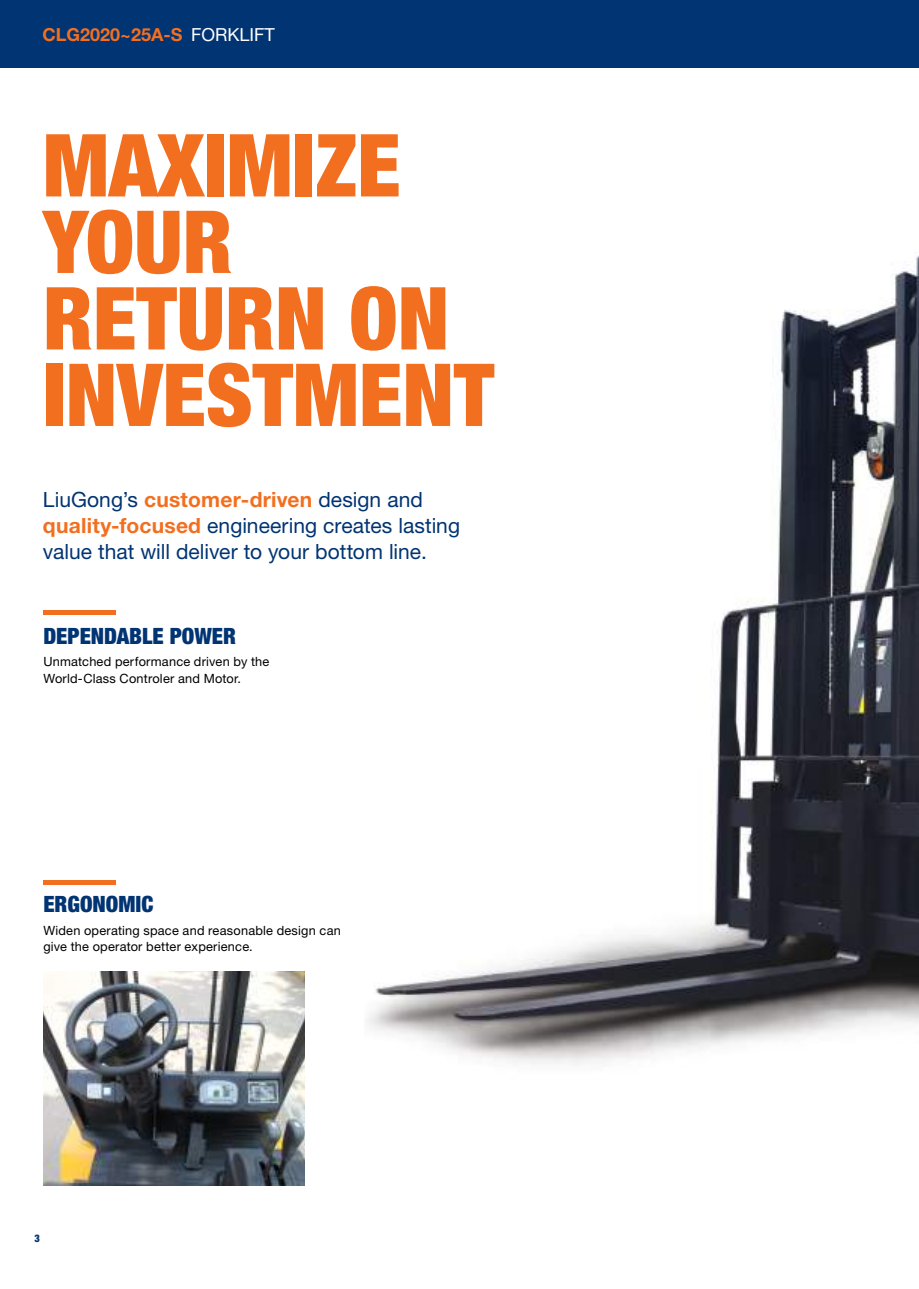
<style>
.page{position:relative;width:919px;height:1289px;background:#fff}
.page>*{position:absolute;margin:0;border:0;box-sizing:border-box;transform-origin:0 0}
.t1{font:900 condensed 87px/76.5px "Helvetica Neue LT Pro";color:#f36f20}
.t2{font:900 condensed 22.5px "Helvetica Neue LT Pro";color:#013472}
.t3{font:21px/26.2px "Helvetica Neue LT Pro";color:#013472}
.t4{font:700 18px "Helvetica Neue LT Pro";color:#f36f20}
.t5{font:12.75px/16.5px "Helvetica Neue LT Pro";letter-spacing:.015em;color:#000}
.t6{font:900 condensed 10.5px "Helvetica Neue LT Pro";color:#013472}
.s1{font-weight:400;color:#fff}
.s2{font-weight:700;color:#f36f20}
</style>
<div class="page">
<div style="left:0;top:0;width:918px;height:68px;background:#013472"></div>
<img style="left:367px;top:256px;width:551px;height:809px">
<div style="left:43px;top:610px;width:72px;height:5px;background:#f36f20"></div>
<hr style="left:43px;top:880px;width:72px;height:4px;background:#f36f20">
<img style="left:44px;top:971px;width:261px;height:214px">
<h3 class="t4" style="left:43px;top:23px;width:234px">CLG2020~25A-S <span class="s1">FORKLIFT</span></h3>
<h1 class="t1" style="left:43px;top:127px;width:452px">MAXIMIZE<br>YOUR<br>RETURN ON<br>INVESTMENT</h1>
<h3 class="t3" style="left:43px;top:485px;width:418px">LiuGong’s <span class="s2">customer-driven</span> design and <span class="s2">quality-focused</span> engineering creates lasting value that will deliver to your bottom line.</h3>
<h2 class="t2" style="left:43px;top:622px;width:189px">DEPENDABLE POWER</h2>
<p class="t5" style="left:43px;top:653px;width:227px">Unmatched performance driven by the<br>World-Class Controler and Motor.</p>
<h2 class="t2" style="left:43px;top:890px;width:25px">ERGONOMIC</h2>
<p class="t5" style="left:43px;top:921px;width:299px">Widen operating space and reasonable design can give the operator better experience.</p>
<p class="t6" style="left:34px;top:1232px;width:7px">3</p>
</div>
